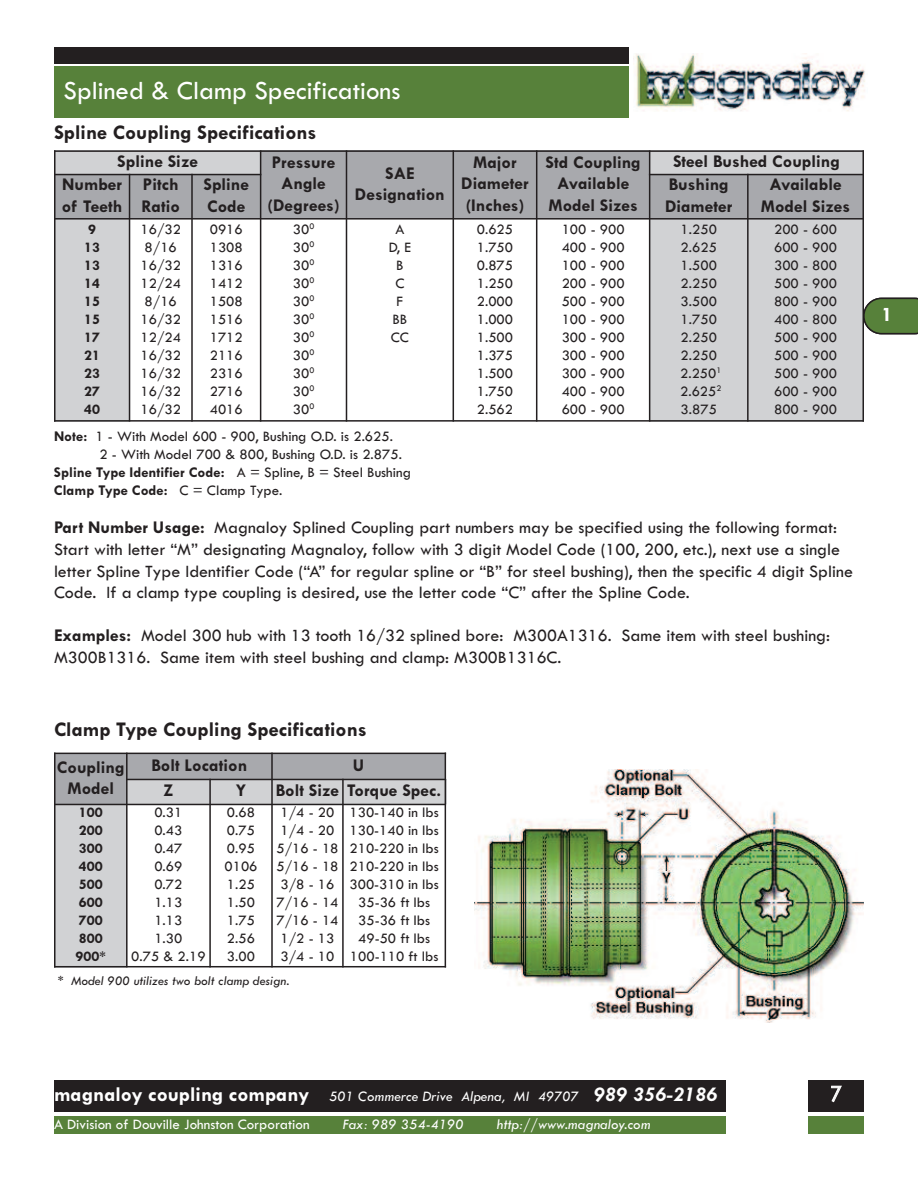
<style>
.page{position:relative;width:918px;height:1188px;background:#fff}
.page>*{position:absolute;margin:0;border:0;box-sizing:border-box;transform-origin:0 0}
.t1{font:27px "Tw Cen";color:#fff}
.t2{font:700 21px "Tw Cen";color:#231f20}
.t3{font:21px "Futura BT";color:#fff}
.t4{font:700 21px "Tw Cen";color:#fff}
.t5{font:18px/21.6px "Tw Cen";color:#231f20}
.t6{font:700 18px/21.6px "Tw Cen";color:#231f20;text-align:center}
.t7{font:15px/18px "Tw Cen";color:#231f20;text-align:justify}
.t8{font:700 15px/18px "Tw Cen";color:#231f20}
.t9{font:italic 15px "Tw Cen";color:#fff}
.t10{font:15px "Tw Cen";color:#fff}
.t11{font:italic 13.5px "Tw Cen";color:#231f20}
.s1{font-weight:700}
.s2{font-weight:400}
.s3{font-weight:700;font-style:normal;font-size:21px}
.s4{font-weight:700;font-size:21px}
</style>
<div class="page">
<img style="left:635px;top:53px;width:230px;height:58px">
<div style="left:54px;top:47px;width:574px;height:17px;background:#231f20"></div>
<div style="left:54px;top:67px;width:574px;height:51px;background:#57813a"></div>
<div style="left:816px;top:1080px;width:48px;height:32px;background:#231f20"></div>
<div style="left:808px;top:1117px;width:55px;height:17px;background:#57813a"></div>
<div style="left:54px;top:1080px;width:672px;height:32px;background:#231f20"></div>
<div style="left:54px;top:1117px;width:672px;height:17px;background:#57813a"></div>
<div style="left:808px;top:1080px;width:55px;height:32px;background:#231f20"></div>
<div style="left:54px;top:150px;width:207px;height:25px;background:#d1d2d4"></div>
<div style="left:261px;top:150px;width:85px;height:69px;background:#a8a9ad"></div>
<div style="left:346px;top:150px;width:107px;height:69px;background:#a8a9ad"></div>
<div style="left:453px;top:150px;width:84px;height:69px;background:#a8a9ad"></div>
<div style="left:537px;top:150px;width:113px;height:69px;background:#a8a9ad"></div>
<div style="left:650px;top:150px;width:213px;height:25px;background:#d1d2d4"></div>
<div style="left:54px;top:175px;width:76px;height:44px;background:#a8a9ad"></div>
<div style="left:130px;top:175px;width:62px;height:44px;background:#a8a9ad"></div>
<div style="left:192px;top:175px;width:69px;height:44px;background:#a8a9ad"></div>
<div style="left:650px;top:175px;width:98px;height:44px;background:#a8a9ad"></div>
<div style="left:748px;top:175px;width:116px;height:44px;background:#a8a9ad"></div>
<div style="left:54px;top:219px;width:76px;height:203px;background:#d1d2d4"></div>
<div style="left:650px;top:219px;width:98px;height:203px;background:#d1d2d4"></div>
<div style="left:748px;top:219px;width:116px;height:203px;background:#d1d2d4"></div>
<hr style="left:54px;top:150px;width:2px;height:272px;background:#231f20">
<hr style="left:129px;top:174px;width:1px;height:248px;background:#231f20">
<hr style="left:191px;top:174px;width:2px;height:248px;background:#231f20">
<hr style="left:260px;top:150px;width:1px;height:272px;background:#231f20">
<hr style="left:346px;top:150px;width:1px;height:272px;background:#231f20">
<hr style="left:453px;top:150px;width:1px;height:272px;background:#231f20">
<hr style="left:536px;top:150px;width:1px;height:272px;background:#231f20">
<hr style="left:649px;top:150px;width:1px;height:272px;background:#231f20">
<hr style="left:747px;top:174px;width:2px;height:248px;background:#231f20">
<hr style="left:862px;top:150px;width:2px;height:272px;background:#231f20">
<hr style="left:54px;top:150px;width:810px;height:2px;background:#231f20">
<hr style="left:54px;top:174px;width:207px;height:1px;background:#231f20">
<hr style="left:649px;top:174px;width:215px;height:1px;background:#231f20">
<hr style="left:54px;top:218px;width:810px;height:2px;background:#231f20">
<hr style="left:54px;top:420px;width:810px;height:2px;background:#231f20">
<div style="left:54px;top:753px;width:73px;height:51px;background:#a8a9ad"></div>
<div style="left:127px;top:753px;width:145px;height:26px;background:#a8a9ad"></div>
<div style="left:272px;top:753px;width:173px;height:26px;background:#a8a9ad"></div>
<div style="left:127px;top:779px;width:83px;height:25px;background:#d1d2d4"></div>
<div style="left:210px;top:779px;width:62px;height:25px;background:#d1d2d4"></div>
<div style="left:272px;top:779px;width:71px;height:25px;background:#d1d2d4"></div>
<div style="left:343px;top:779px;width:103px;height:25px;background:#d1d2d4"></div>
<div style="left:54px;top:804px;width:73px;height:163px;background:#d1d2d4"></div>
<hr style="left:54px;top:753px;width:2px;height:214px;background:#231f20">
<hr style="left:126px;top:753px;width:2px;height:214px;background:#231f20">
<hr style="left:209px;top:779px;width:2px;height:188px;background:#231f20">
<hr style="left:271px;top:753px;width:2px;height:214px;background:#231f20">
<hr style="left:342px;top:779px;width:2px;height:188px;background:#231f20">
<hr style="left:445px;top:753px;width:1px;height:214px;background:#231f20">
<hr style="left:54px;top:753px;width:392px;height:1px;background:#231f20">
<hr style="left:126px;top:779px;width:320px;height:1px;background:#231f20">
<hr style="left:54px;top:804px;width:392px;height:1px;background:#231f20">
<hr style="left:54px;top:966px;width:392px;height:1px;background:#231f20">
<img style="left:474px;top:769px;width:390px;height:254px">
<svg style="left:864px;top:298px;width:54px;height:36px;background:#5b7f42"></svg>
<h1 class="t1" style="left:64px;top:74px;width:338px">Splined &amp; Clamp Specifications</h1>
<h2 class="t2" style="left:54px;top:119px;width:264px">Spline Coupling Specifications</h2>
<p class="t6" style="left:117px;top:150px;width:82px">Spline Size</p>
<p class="t6" style="left:268px;top:151px;width:74px">Pressure<br>Angle (Degrees)</p>
<p class="t6" style="left:355px;top:162px;width:91px">SAE<br>Designation</p>
<p class="t6" style="left:461px;top:151px;width:69px">Major<br>Diameter (Inches)</p>
<p class="t6" style="left:546px;top:151px;width:97px">Std Coupling<br>Available<br>Model Sizes</p>
<p class="t6" style="left:673px;top:150px;width:168px">Steel Bushed Coupling</p>
<p class="t6" style="left:62px;top:173px;width:62px;text-align:left">Number of Teeth</p>
<p class="t6" style="left:141px;top:173px;width:40px;text-align:left">Pitch<br>Ratio</p>
<p class="t6" style="left:203px;top:173px;width:47px;text-align:left">Spline<br>Code</p>
<p class="t6" style="left:665px;top:173px;width:69px;text-align:left">Bushing<br>Diameter</p>
<p class="t6" style="left:761px;top:173px;width:91px">Available<br>Model Sizes</p>
<p class="t8" style="left:84px;top:219px;width:17px">9<br>13<br>13<br>14<br>15<br>15<br>17<br>21<br>23<br>27<br>40</p>
<p class="t7" style="left:140px;top:219px;width:42px;text-align:left">16/32<br>8/16<br>16/32<br>12/24<br>8/16<br>16/32<br>12/24<br>16/32<br>16/32<br>16/32<br>16/32</p>
<p class="t7" style="left:210px;top:219px;width:35px">0916<br>1308<br>1316<br>1412<br>1508<br>1516<br>1712<br>2116<br>2316<br>2716<br>4016</p>
<p class="t7" style="left:293px;top:219px;width:23px">30<sup>0<br></sup>30<sup>0<br></sup>30<sup>0<br></sup>30<sup>0<br></sup>30<sup>0<br></sup>30<sup>0<br></sup>30<sup>0<br></sup>30<sup>0<br></sup>30<sup>0<br></sup>30<sup>0<br></sup>30<sup>0</sup></p>
<p class="t7" style="left:389px;top:219px;width:24px;text-align:center">A<br>D, E<br>B<br>C<br>F<br>BB<br>CC</p>
<p class="t7" style="left:477px;top:219px;width:38px">0.625<br>1.750<br>0.875<br>1.250<br>2.000<br>1.000<br>1.500<br>1.375<br>1.500<br>1.750<br>2.562</p>
<p class="t7" style="left:562px;top:219px;width:64px">100 - 900<br>400 - 900<br>100 - 900<br>200 - 900<br>500 - 900<br>100 - 900<br>300 - 900<br>300 - 900<br>300 - 900<br>400 - 900<br>600 - 900</p>
<p class="t7" style="left:680px;top:219px;width:43px;text-align:left">1.250<br>2.625<br>1.500<br>2.250<br>3.500<br>1.750<br>2.250<br>2.250<br>2.250<sup>1<br></sup>2.625<sup>2<br></sup>3.875</p>
<p class="t7" style="left:774px;top:219px;width:64px">200 - 600<br>600 - 900<br>300 - 800<br>500 - 900<br>800 - 900<br>400 - 800<br>500 - 900<br>500 - 900<br>500 - 900<br>600 - 900<br>800 - 900</p>
<p class="t7" style="left:54px;top:427px;width:341px"><span class="s1">Note:</span> 1 - With Model 600 - 900, Bushing O.D. is 2.625.</p>
<p class="t7" style="left:100px;top:445px;width:304px">2 - With Model 700 &amp; 800, Bushing O.D. is 2.875.</p>
<p class="t8" style="left:54px;top:463px;width:358px">Spline Type Identifier Code: <span class="s2">A = Spline, B = Steel Bushing</span></p>
<p class="t8" style="left:54px;top:481px;width:230px">Clamp Type Code: <span class="s2">C = Clamp Type.</span></p>
<p class="t5" style="left:54px;top:516px;width:801px"><span class="s1">Part Number Usage:</span> Magnaloy Splined Coupling part numbers may be specified using the following format:<br>Start with letter “M” designating Magnaloy, follow with 3 digit Model Code (100, 200, etc.), next use a single letter Spline Type Identifier Code (“A” for regular spline or “B” for steel bushing), then the specific 4 digit Spline Code. If a clamp type coupling is desired, use the letter code “C” after the Spline Code.</p>
<p class="t5" style="left:54px;top:624px;width:778px"><span class="s1">Examples:</span> Model 300 hub with 13 tooth 16/32 splined bore: M300A1316. Same item with steel bushing:<br>M300B1316. Same item with steel bushing and clamp: M300B1316C.</p>
<h2 class="t2" style="left:54px;top:716px;width:314px">Clamp Type Coupling Specifications</h2>
<p class="t6" style="left:57px;top:756px;width:69px">Coupling<br>Model</p>
<p class="t6" style="left:151px;top:754px;width:98px">Bolt Location</p>
<p class="t6" style="left:353px;top:754px;width:13px">U</p>
<p class="t6" style="left:163px;top:779px;width:12px">Z</p>
<p class="t6" style="left:236px;top:779px;width:12px">Y</p>
<p class="t6" style="left:276px;top:779px;width:167px">Bolt Size Torque Spec.</p>
<p class="t8" style="left:76px;top:803px;width:32px">100<br>200<br>300<br>400<br>500<br>600<br>700<br>800<br>900*</p>
<p class="t7" style="left:131px;top:803px;width:76px;text-align:center">0.31<br>0.43<br>0.47<br>0.69<br>0.72<br>1.13<br>1.13<br>1.30<br>0.75 &amp; 2.19</p>
<p class="t7" style="left:224px;top:803px;width:35px;text-align:left">0.68<br>0.75<br>0.95<br>0106<br>1.25<br>1.50<br>1.75<br>2.56<br>3.00</p>
<p class="t7" style="left:276px;top:803px;width:64px;text-align:left">1/4 - 20<br>1/4 - 20<br>5/16 - 18<br>5/16 - 18<br>3/8 - 16<br>7/16 - 14<br>7/16 - 14<br>1/2 - 13<br>3/4 - 10</p>
<p class="t7" style="left:349px;top:803px;width:91px;text-align:center">130-140 in lbs<br>130-140 in lbs<br>210-220 in lbs<br>210-220 in lbs<br>300-310 in lbs<br>35-36 ft lbs<br>35-36 ft lbs<br>49-50 ft lbs<br>100-110 ft lbs</p>
<p class="t11" style="left:58px;top:973px;width:233px">* Model 900 utilizes two bolt clamp design.</p>
<h2 class="t4" style="left:882px;top:302px;width:13px">1</h2>
<h2 class="t3" style="left:830px;top:1082px;width:14px">7</h2>
<p class="t9" style="left:54px;top:1087px;width:665px"><span class="s3">magnaloy coupling company</span> 501 Commerce Drive Alpena, MI 49707 <span class="s4">989 356-2186</span></p>
<h2 class="t3" style="left:834px;top:1085px;width:14px">6</h2>
<p class="t10" style="left:54px;top:1115px;width:257px">A Division of Douville Johnston Corporation</p>
<p class="t9" style="left:343px;top:1115px;width:123px">Fax: 989 354-4190</p>
<p class="t9" style="left:497px;top:1115px;width:155px">http://www.magnaloy.com</p>
</div>
